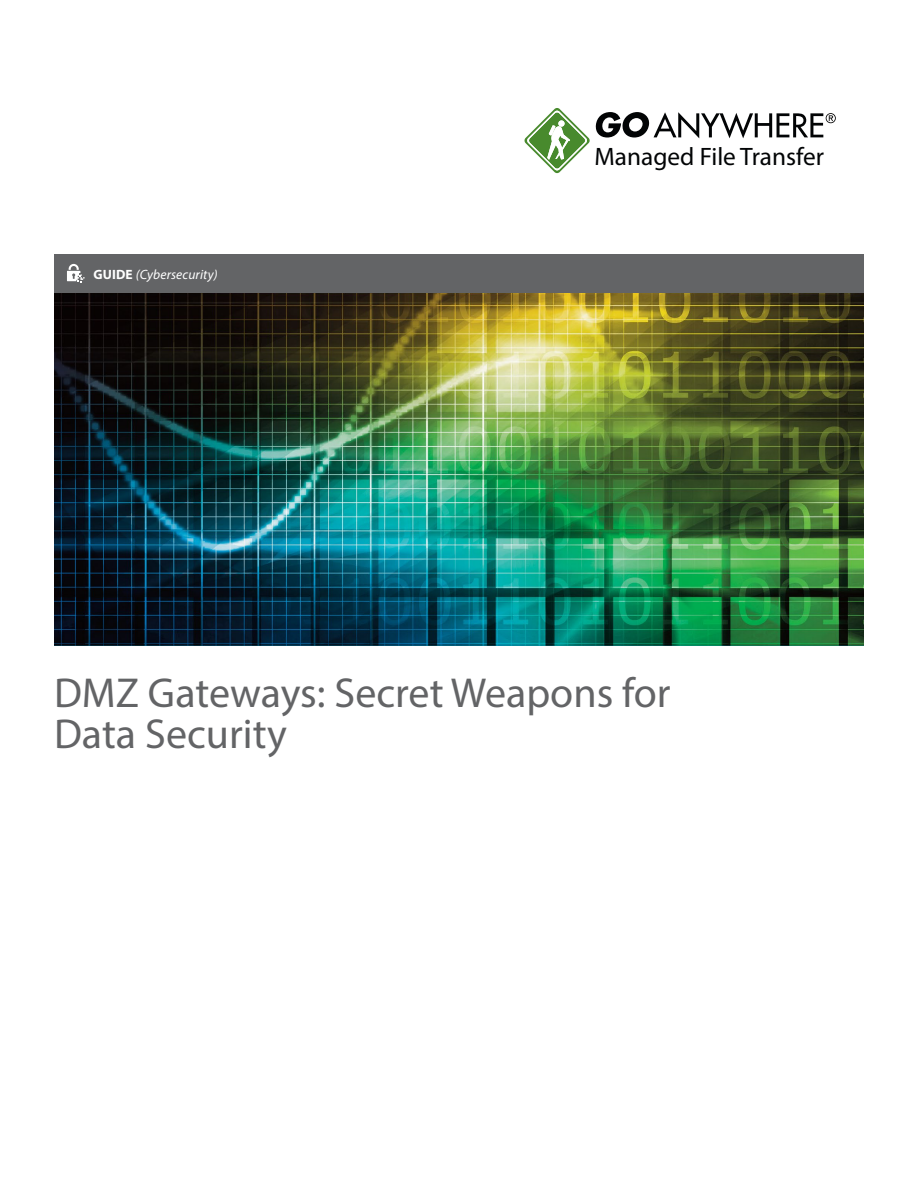
<style>
.page{position:relative;width:918px;height:1188px;background:#fff}
.page>*{position:absolute;margin:0;border:0;box-sizing:border-box;transform-origin:0 0}
.t1{font:42px/40.5px "Myriad Pro";color:#636466}
.t2{font:25.35px "Myriad Pro";color:#020405}
.t3{font:italic 13.5px "Myriad Pro";letter-spacing:.01em;color:#fff}
.s1{font-weight:700;font-style:normal}
</style>
<div class="page">
<div style="left:54px;top:254px;width:810px;height:39px;background:#636466"></div>
<svg style="left:67px;top:264px;width:18px;height:19px"></svg>
<svg style="left:524px;top:108px;width:312px;height:65px"></svg>
<img style="left:54px;top:293px;width:810px;height:352px">
<p class="t3" style="left:93px;top:266px;width:126px"><span class="s1">GUIDE</span> (Cybersecurity)</p>
<p class="t2" style="left:594px;top:141px;width:231px">Managed File Transfer</p>
<p class="t1" style="left:54px;top:672px;width:618px">DMZ Gateways: Secret Weapons for<br>Data Security</p>
</div>
